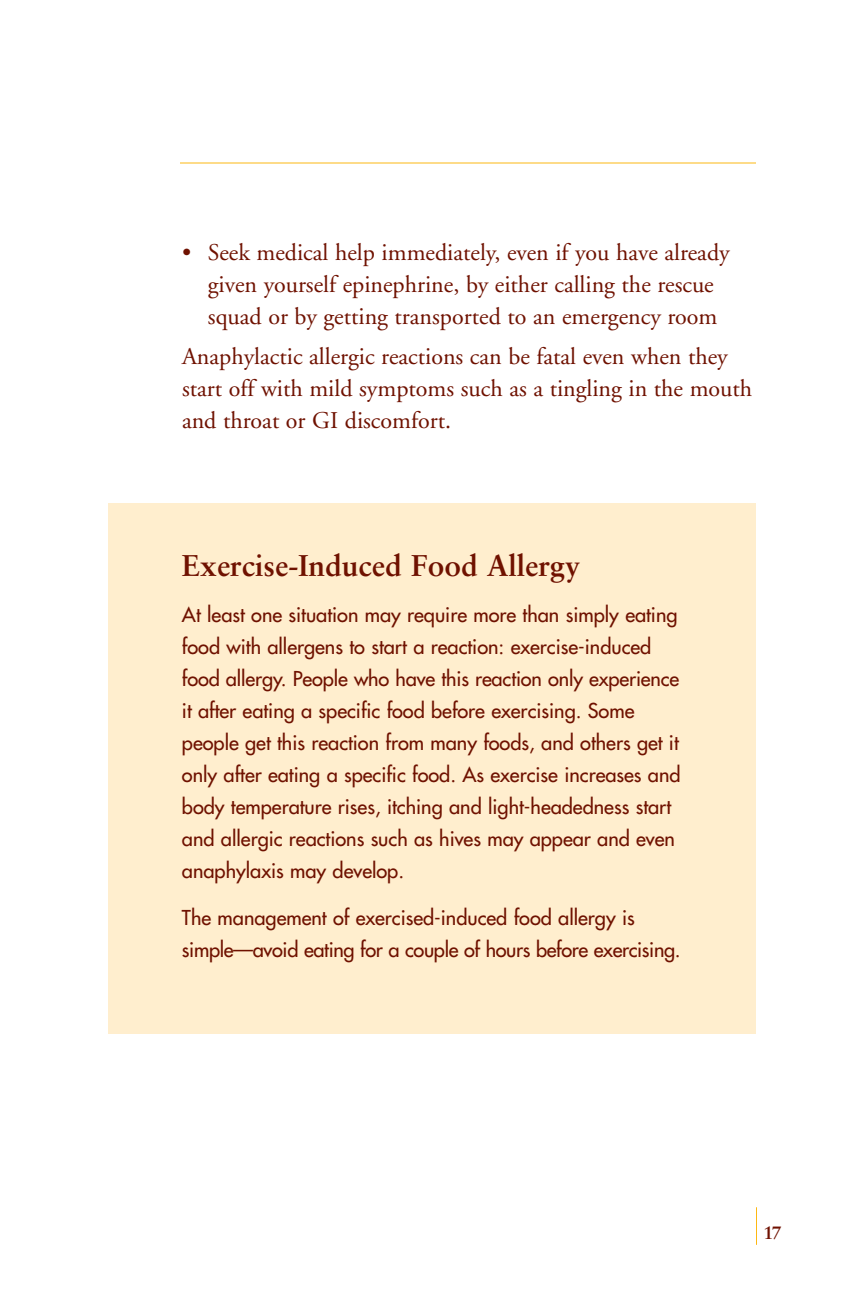
<style>
.page{position:relative;width:864px;height:1296px;background:#fff}
.page>*{position:absolute;margin:0;border:0;box-sizing:border-box;transform-origin:0 0}
.t1{font:700 30px "Sabon";color:#6f1100}
.t2{font:24px/32px "Adobe Garamond";color:#6f1100;text-align:center}
.t3{font:20px/32px "Futura";color:#6f1100}
.t4{font:20px/32px "Futura";letter-spacing:-.02em;color:#6f1100}
.t5{font:700 18px "Sabon";color:#6f1100}
</style>
<div class="page">
<hr style="left:180px;top:162px;width:576px;height:2px;background:#fdb813">
<hr style="left:756px;top:1207px;width:1px;height:38px;background:#fdb813">
<div style="left:108px;top:504px;width:648px;height:530px;background:#ffeece"></div>
<p class="t2" style="left:182px;top:239px;width:549px">• Seek medical help immediately, even if you have already given yourself epinephrine, by either calling the rescue squad or by getting transported to an emergency room</p>
<p class="t2" style="left:182px;top:342px;width:572px;text-align:left">Anaphylactic allergic reactions can be fatal even when they start off with mild symptoms such as a tingling in the mouth and throat or GI discomfort.</p>
<h2 class="t1" style="left:182px;top:553px;width:400px">Exercise-Induced Food Allergy</h2>
<p class="t3" style="left:182px;top:600px;width:500px">At least one situation may require more than simply eating food with allergens to start a reaction: exercise-induced food allergy. People who have this reaction only experience it after eating a specific food before exercising. Some people get this reaction from many foods, and others get it only after eating a specific food. As exercise increases and body temperature rises, itching and light-headedness start and allergic reactions such as hives may appear and even anaphylaxis may develop.</p>
<p class="t4" style="left:182px;top:903px;width:500px">The management of exercised-induced food allergy is simple—avoid eating for a couple of hours before exercising.</p>
<p class="t5" style="left:763px;top:1226px;width:20px">17</p>
</div>
